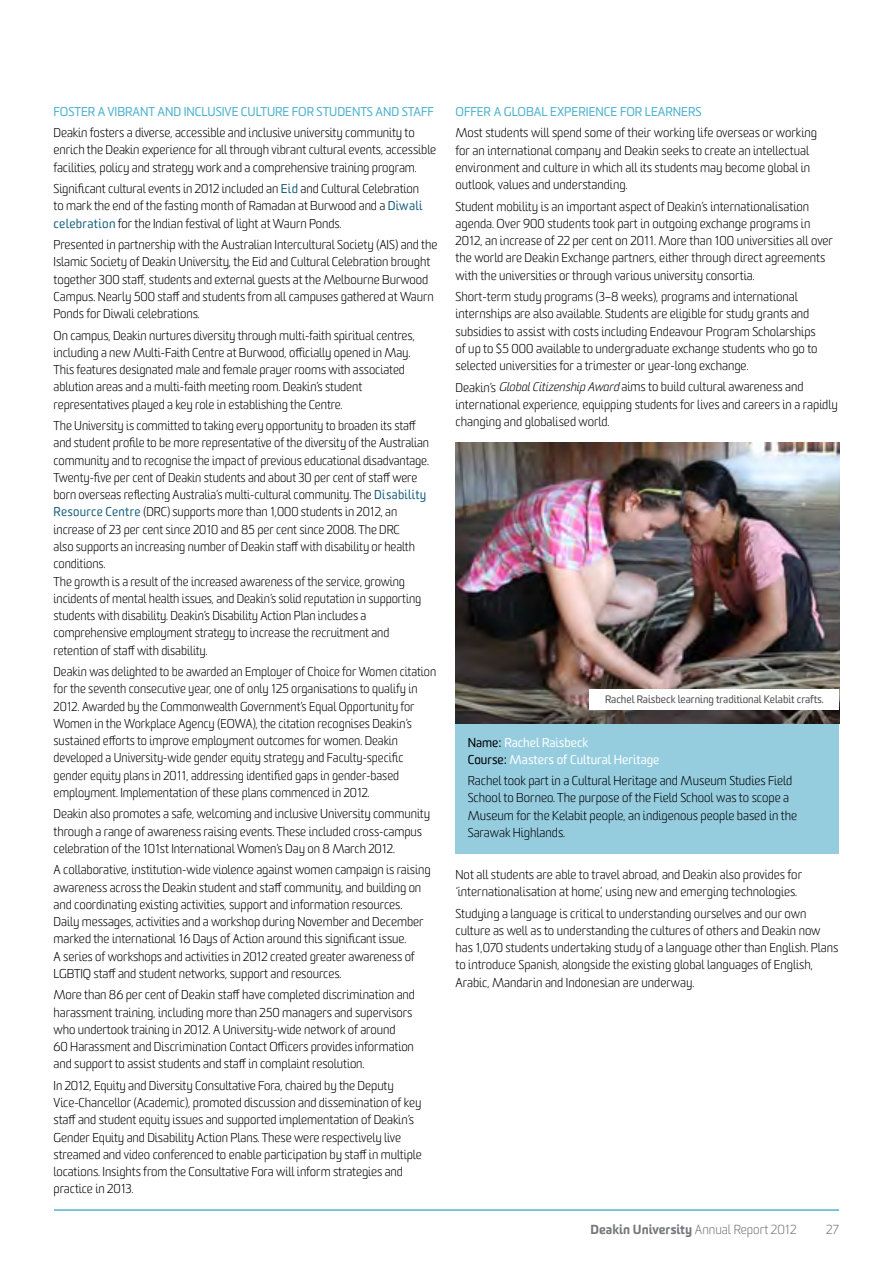
<style>
.page{position:relative;width:893px;height:1263px;background:#fff}
.page>*{position:absolute;margin:0;border:0;box-sizing:border-box;transform-origin:0 0}
.t1{font:900 12.75px "Sommet Rounded";color:#77787b}
.t2{font:300 12.75px "Sommet Rounded";color:#77787b}
.BODY_Copy{font:300 12.45px/17.2px "Sommet Rounded";letter-spacing:-.005em;color:#000}
.BODY_Header{font:12.45px "Sommet Rounded";letter-spacing:-.005em;color:#4fb3cf}
.BODY_bold{font:12.45px/16.5px "Sommet Rounded";color:#fff}
.t3{font:10.5px "Sommet Rounded";color:#4d4d4f}
.s1{font-weight:400;color:#1c617e}
.s2{font-style:italic;font-size:14.4px}
.s3{color:#000}
.s4{font-weight:300}
</style>
<div class="page">
<hr style="left:54px;top:1209px;width:785px;height:2px;background:#4fb3cf">
<div style="left:455px;top:698px;width:384px;height:155px;background:#95cddf"></div>
<img style="left:455px;top:443px;width:384px;height:281px">
<div style="left:589px;top:689px;width:250px;height:21px;background:#fff"></div>
<p class="BODY_Header" style="left:54px;top:104px;width:382px">FOSTER A VIBRANT AND INCLUSIVE CULTURE FOR STUDENTS AND STAFF</p>
<p class="BODY_Copy" style="left:54px;top:124px;width:384px">Deakin fosters a diverse, accessible and inclusive university community to enrich the Deakin experience for all through vibrant cultural events, accessible facilities, policy and strategy work and a comprehensive training program.</p>
<p class="BODY_Copy" style="left:54px;top:180px;width:370px">Significant cultural events in 2012 included an <span class="s1">Eid</span> and Cultural Celebration to mark the end of the fasting month of Ramadan at Burwood and a <span class="s1">Diwali celebration</span> for the Indian festival of light at Waurn Ponds.</p>
<p class="BODY_Copy" style="left:54px;top:236px;width:385px">Presented in partnership with the Australian Intercultural Society (AIS) and the Islamic Society of Deakin University, the Eid and Cultural Celebration brought together 300 staff, students and external guests at the Melbourne Burwood Campus. Nearly 500 staff and students from all campuses gathered at Waurn Ponds for Diwali celebrations.</p>
<p class="BODY_Copy" style="left:54px;top:327px;width:363px">On campus, Deakin nurtures diversity through multi-faith spiritual centres, including a new Multi-Faith Centre at Burwood, officially opened in May.<br>This features designated male and female prayer rooms with associated ablution areas and a multi-faith meeting room. Deakin’s student representatives played a key role in establishing the Centre.</p>
<p class="BODY_Copy" style="left:54px;top:417px;width:377px">The University is committed to taking every opportunity to broaden its staff and student profile to be more representative of the diversity of the Australian community and to recognise the impact of previous educational disadvantage.<br>Twenty-five per cent of Deakin students and about 30 per cent of staff were born overseas reflecting Australia’s multi-cultural community. The <span class="s1">Disability Resource Centre</span> (DRC) supports more than 1,000 students in 2012, an increase of 23 per cent since 2010 and 85 per cent since 2008. The DRC<br>also supports an increasing number of Deakin staff with disability or health conditions.<br>The growth is a result of the increased awareness of the service, growing incidents of mental health issues, and Deakin’s solid reputation in supporting students with disability. Deakin’s Disability Action Plan includes a comprehensive employment strategy to increase the recruitment and retention of staff with disability.</p>
<p class="BODY_Copy" style="left:54px;top:663px;width:384px">Deakin was delighted to be awarded an Employer of Choice for Women citation for the seventh consecutive year, one of only 125 organisations to qualify in 2012. Awarded by the Commonwealth Government’s Equal Opportunity for Women in the Workplace Agency (EOWA), the citation recognises Deakin’s sustained efforts to improve employment outcomes for women. Deakin developed a University-wide gender equity strategy and Faculty-specific gender equity plans in 2011, addressing identified gaps in gender-based employment. Implementation of these plans commenced in 2012.</p>
<p class="BODY_Copy" style="left:54px;top:805px;width:378px">Deakin also promotes a safe, welcoming and inclusive University community through a range of awareness raising events. These included cross-campus celebration of the 101st International Women’s Day on 8 March 2012.</p>
<p class="BODY_Copy" style="left:54px;top:861px;width:379px">A collaborative, institution-wide violence against women campaign is raising awareness across the Deakin student and staff community, and building on and coordinating existing activities, support and information resources.<br>Daily messages, activities and a workshop during November and December marked the international 16 Days of Action around this significant issue.<br>A series of workshops and activities in 2012 created greater awareness of LGBTIQ staff and student networks, support and resources.</p>
<p class="BODY_Copy" style="left:54px;top:987px;width:363px">More than 86 per cent of Deakin staff have completed discrimination and harassment training, including more than 250 managers and supervisors who undertook training in 2012. A University-wide network of around<br>60 Harassment and Discrimination Contact Officers provides information and support to assist students and staff in complaint resolution.</p>
<p class="BODY_Copy" style="left:54px;top:1077px;width:370px">In 2012, Equity and Diversity Consultative Fora, chaired by the Deputy Vice-Chancellor (Academic), promoted discussion and dissemination of key staff and student equity issues and supported implementation of Deakin’s Gender Equity and Disability Action Plans. These were respectively live streamed and video conferenced to enable participation by staff in multiple locations. Insights from the Consultative Fora will inform strategies and practice in 2013.</p>
<p class="BODY_Header" style="left:455px;top:104px;width:248px">OFFER A GLOBAL EXPERIENCE FOR LEARNERS</p>
<p class="BODY_Copy" style="left:455px;top:125px;width:363px">Most students will spend some of their working life overseas or working for an international company and Deakin seeks to create an intellectual environment and culture in which all its students may become global in outlook, values and understanding.</p>
<p class="BODY_Copy" style="left:455px;top:198px;width:379px">Student mobility is an important aspect of Deakin’s internationalisation agenda. Over 900 students took part in outgoing exchange programs in 2012, an increase of 22 per cent on 2011. More than 100 universities all over the world are Deakin Exchange partners, either through direct agreements with the universities or through various university consortia.</p>
<p class="BODY_Copy" style="left:455px;top:288px;width:364px">Short-term study programs (3–8 weeks), programs and international internships are also available. Students are eligible for study grants and subsidies to assist with costs including Endeavour Program Scholarships of up to $5 000 available to undergraduate exchange students who go to selected universities for a trimester or year-long exchange.</p>
<p class="BODY_Copy" style="left:455px;top:379px;width:384px">Deakin’s <span class="s2">Global Citizenship Award</span> aims to build cultural awareness and international experience, equipping students for lives and careers in a rapidly changing and globalised world.</p>
<p class="t3" style="left:605px;top:693px;width:220px">Rachel Raisbeck learning traditional Kelabit crafts.</p>
<p class="BODY_bold" style="left:468px;top:735px;width:193px"><span class="s3">Name:</span> Rachel Raisbeck<br><span class="s3">Course:</span> Masters of Cultural Heritage</p>
<p class="BODY_Copy" style="left:468px;top:772px;width:331px">Rachel took part in a Cultural Heritage and Museum Studies Field School to Borneo. The purpose of the Field School was to scope a Museum for the Kelabit people, an indigenous people based in the Sarawak Highlands.</p>
<p class="BODY_Copy" style="left:455px;top:866px;width:348px">Not all students are able to travel abroad, and Deakin also provides for ‘internationalisation at home’, using new and emerging technologies.</p>
<p class="BODY_Copy" style="left:455px;top:905px;width:384px">Studying a language is critical to understanding ourselves and our own culture as well as to understanding the cultures of others and Deakin now has 1,070 students undertaking study of a language other than English. Plans to introduce Spanish, alongside the existing global languages of English, Arabic, Mandarin and Indonesian are underway.</p>
<p class="t1" style="left:591px;top:1221px;width:207px">Deakin University <span class="s4">Annual Report 2012</span></p>
<p class="t2" style="left:826px;top:1222px;width:14px">27</p>
</div>
